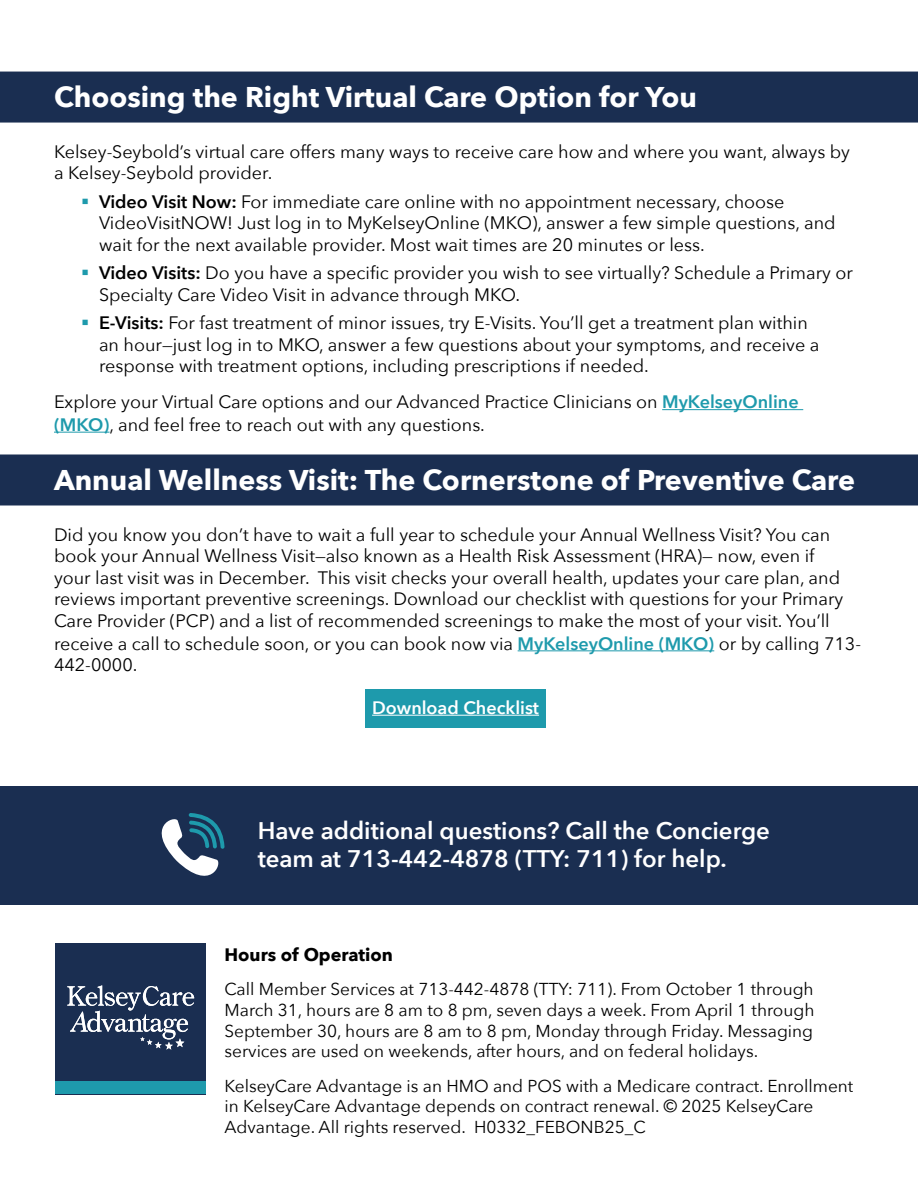
<style>
.page{position:relative;width:918px;height:1188px;background:#fff}
.page>*{position:absolute;margin:0;border:0;box-sizing:border-box;transform-origin:0 0}
.t1{font:700 28.5px "Avenir Next";color:#fff}
.t2{font:600 24px/28.8px "Avenir Next";color:#fff}
.t3{font:18px/21.6px "Avenir Next";color:#000}
.t4{font:600 18px "Avenir Next";color:#fff}
.t5{font:700 18px "Avenir Next";color:#000}
.t6{font:17.25px/20.7px "Avenir Next";color:#000;text-align:justify}
.s1{color:#1e9aac}
.s2{font-weight:600}
.s3{font-weight:600;color:#1e9aac}
</style>
<div class="page">
<div style="left:0;top:786px;width:918px;height:119px;background:#1a2e51"></div>
<svg style="left:161px;top:813px;width:64px;height:63px"></svg>
<div style="left:55px;top:943px;width:151px;height:151px;background:#1a2e51"></div>
<div style="left:55px;top:1081px;width:151px;height:13px;background:#1e9aac"></div>
<svg style="left:67px;top:985px;width:127px;height:65px"></svg>
<div style="left:0;top:72px;width:918px;height:51px;background:#1a2e51"></div>
<hr style="left:662px;top:409px;width:141px;height:1px;background:#1e9aac">
<hr style="left:54px;top:432px;width:56px;height:1px;background:#1e9aac">
<div style="left:0;top:454px;width:918px;height:51px;background:#1a2e51"></div>
<hr style="left:518px;top:650px;width:196px;height:1px;background:#1e9aac">
<div style="left:365px;top:689px;width:181px;height:38px;background:#1e9aac"></div>
<hr style="left:372px;top:715px;width:167px;height:1px;background:#fff">
<h1 class="t1" style="left:54px;top:72px;width:644px">Choosing the Right Virtual Care Option for You</h1>
<p class="t3" style="left:54px;top:140px;width:798px">Kelsey-Seybold’s virtual care offers many ways to receive care how and where you want, always by a Kelsey-Seybold provider.</p>
<p class="t3" style="left:99px;top:190px;width:738px;text-indent:-18px"><span class="s1">▪</span> <span class="s2">Video Visit Now:</span> For immediate care online with no appointment necessary, choose<br>VideoVisitNOW! Just log in to MyKelseyOnline (MKO), answer a few simple questions, and wait for the next available provider. Most wait times are 20 minutes or less.</p>
<p class="t3" style="left:99px;top:261px;width:755px;text-indent:-18px"><span class="s1">▪</span> <span class="s2">Video Visits:</span> Do you have a specific provider you wish to see virtually? Schedule a Primary or<br>Specialty Care Video Visit in advance through MKO.</p>
<p class="t3" style="left:99px;top:311px;width:722px;text-indent:-18px"><span class="s1">▪</span> <span class="s2">E-Visits:</span> For fast treatment of minor issues, try E-Visits. You’ll get a treatment plan within an hour—just log in to MKO, answer a few questions about your symptoms, and receive a response with treatment options, including prescriptions if needed.</p>
<p class="t3" style="left:54px;top:390px;width:746px;line-height:22.5px">Explore your Virtual Care options and our Advanced Practice Clinicians on <span class="s3">MyKelseyOnline (MKO)</span>, and feel free to reach out with any questions.</p>
<h1 class="t1" style="left:54px;top:455px;width:803px">Annual Wellness Visit: The Cornerstone of Preventive Care</h1>
<p class="t3" style="left:54px;top:523px;width:809px">Did you know you don’t have to wait a full year to schedule your Annual Wellness Visit? You can book your Annual Wellness Visit—also known as a Health Risk Assessment (HRA)— now, even if<br>your last visit was in December. This visit checks your overall health, updates your care plan, and reviews important preventive screenings. Download our checklist with questions for your Primary Care Provider (PCP) and a list of recommended screenings to make the most of your visit. You’ll receive a call to schedule soon, or you can book now via <span class="s3">MyKelseyOnline (MKO)</span> or by calling 713- 442-0000.</p>
<p class="t4" style="left:372px;top:692px;width:168px">Download Checklist</p>
<h2 class="t2" style="left:258px;top:815px;width:514px">Have additional questions? Call the Concierge team at 713-442-4878 (TTY: 711) for help.</h2>
<p class="t5" style="left:225px;top:939px;width:170px">Hours of Operation</p>
<p class="t6" style="left:225px;top:978px;width:592px">Call Member Services at 713-442-4878 (TTY: 711). From October 1 through March 31, hours are 8 am to 8 pm, seven days a week. From April 1 through September 30, hours are 8 am to 8 pm, Monday through Friday. Messaging services are used on weekends, after hours, and on federal holidays.</p>
<p class="t6" style="left:225px;top:1074px;width:630px;text-align:left">KelseyCare Advantage is an HMO and POS with a Medicare contract. Enrollment in KelseyCare Advantage depends on contract renewal. © 2025 KelseyCare<br>Advantage. All rights reserved. H0332_FEBONB25_C</p>
</div>
